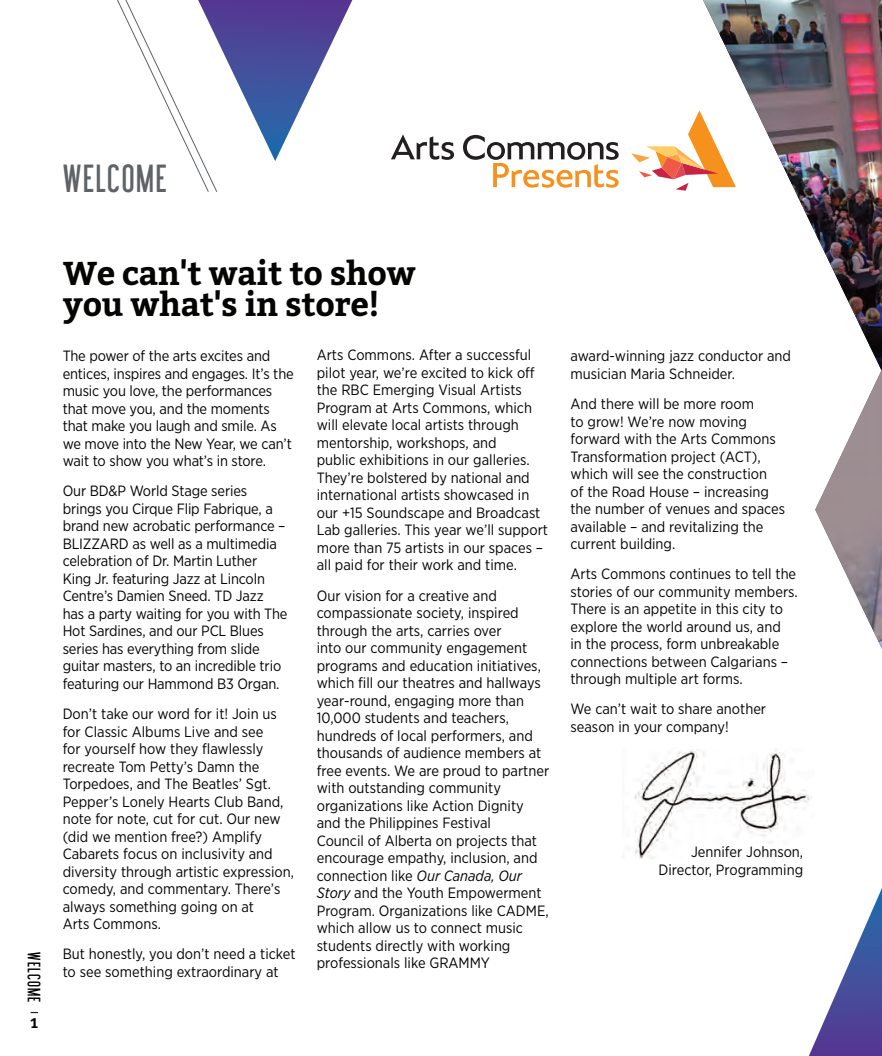
<style>
.page{position:relative;width:882px;height:1056px;background:#fff}
.page>*{position:absolute;margin:0;border:0;box-sizing:border-box;transform-origin:0 0}
.t1{font:35px "Libel Suit";letter-spacing:.05em;color:#5e6367}
.Body_Copy{font:700 32.9px/31.5px "Bitter";letter-spacing:-.01em;color:#040503}
.t2{font:16.1px "Libel Suit";letter-spacing:.07em;color:#040503}
.Body_Copy-2{font:14.88px/17.5px "Gotham Narrow";color:#040503}
.t3{font:700 14px "Bitter";color:#040503}
.s1{font-style:italic}
</style>
<div class="page">
<img style="left:634px;top:749px;width:175px;height:109px">
<img style="left:703px;top:0;width:106px;height:220px">
<img style="left:809px;top:0;width:73px;height:1055px">
<img style="left:815px;top:369px;width:67px;height:279px">
<svg style="left:117px;top:0;width:235px;height:192px"></svg>
<svg style="left:391px;top:134px;width:63px;height:26px"></svg>
<svg style="left:463px;top:135px;width:156px;height:53px"></svg>
<svg style="left:631px;top:110px;width:105px;height:81px"></svg>
<p class="t1" style="left:63px;top:157px;width:105px">WELCOME</p>
<p class="t2" style="left:44px;top:952px;width:51px;rotate:90deg">WELCOME</p>
<p class="t3" style="left:31px;top:1014px;width:9px">1</p>
<p class="Body_Copy" style="left:63px;top:257px;width:354px">We can't wait to show you what's in store!</p>
<p class="Body_Copy-2" style="left:63px;top:347px;width:233px">The power of the arts excites and entices, inspires and engages. It’s the music you love, the performances that move you, and the moments that make you laugh and smile. As we move into the New Year, we can’t wait to show you what’s in store.</p>
<p class="Body_Copy-2" style="left:63px;top:482px;width:226px">Our BD&amp;P World Stage series brings you Cirque Flip Fabrique, a brand new acrobatic performance –<br>BLIZZARD as well as a multimedia celebration of Dr. Martin Luther<br>King Jr. featuring Jazz at Lincoln<br>Centre’s Damien Sneed. TD Jazz has a party waiting for you with The<br>Hot Sardines, and our PCL Blues series has everything from slide guitar masters, to an incredible trio featuring our Hammond B3 Organ.</p>
<p class="Body_Copy-2" style="left:63px;top:704px;width:233px">Don’t take our word for it! Join us for Classic Albums Live and see<br>for yourself how they flawlessly recreate Tom Petty’s Damn the<br>Torpedoes, and The Beatles’ Sgt.<br>Pepper’s Lonely Hearts Club Band, note for note, cut for cut. Our new (did we mention free?) Amplify<br>Cabarets focus on inclusivity and diversity through artistic expression, comedy, and commentary. There’s always something going on at<br>Arts Commons.</p>
<p class="Body_Copy-2" style="left:63px;top:944px;width:235px">But honestly, you don’t need a ticket to see something extraordinary at</p>
<p class="Body_Copy-2" style="left:317px;top:346px;width:233px">Arts Commons. After a successful pilot year, we’re excited to kick off the RBC Emerging Visual Artists Program at Arts Commons, which will elevate local artists through mentorship, workshops, and<br>public exhibitions in our galleries.<br>They’re bolstered by national and international artists showcased in our +15 Soundscape and Broadcast Lab galleries. This year we’ll support more than 75 artists in our spaces – all paid for their work and time.</p>
<p class="Body_Copy-2" style="left:317px;top:586px;width:234px">Our vision for a creative and compassionate society, inspired through the arts, carries over<br>into our community engagement programs and education initiatives, which fill our theatres and hallways year-round, engaging more than<br>10,000 students and teachers, hundreds of local performers, and thousands of audience members at free events. We are proud to partner with outstanding community organizations like Action Dignity and the Philippines Festival<br>Council of Alberta on projects that encourage empathy, inclusion, and connection like <span class="s1">Our Canada, Our<br>Story</span> and the Youth Empowerment<br>Program. Organizations like CADME, which allow us to connect music students directly with working professionals like GRAMMY</p>
<p class="Body_Copy-2" style="left:571px;top:347px;width:222px">award-winning jazz conductor and musician Maria Schneider.</p>
<p class="Body_Copy-2" style="left:571px;top:394px;width:216px">And there will be more room<br>to grow! We’re now moving forward with the Arts Commons<br>Transformation project (ACT), which will see the construction<br>of the Road House – increasing the number of venues and spaces available – and revitalizing the current building.</p>
<p class="Body_Copy-2" style="left:571px;top:564px;width:229px">Arts Commons continues to tell the stories of our community members.<br>There is an appetite in this city to explore the world around us, and<br>in the process, form unbreakable connections between Calgarians – through multiple art forms.</p>
<p class="Body_Copy-2" style="left:571px;top:700px;width:197px">We can’t wait to share another season in your company!</p>
<p class="Body_Copy-2" style="left:658px;top:842px;width:146px;text-align:right">Jennifer Johnson,<br>Director, Programming</p>
</div>
